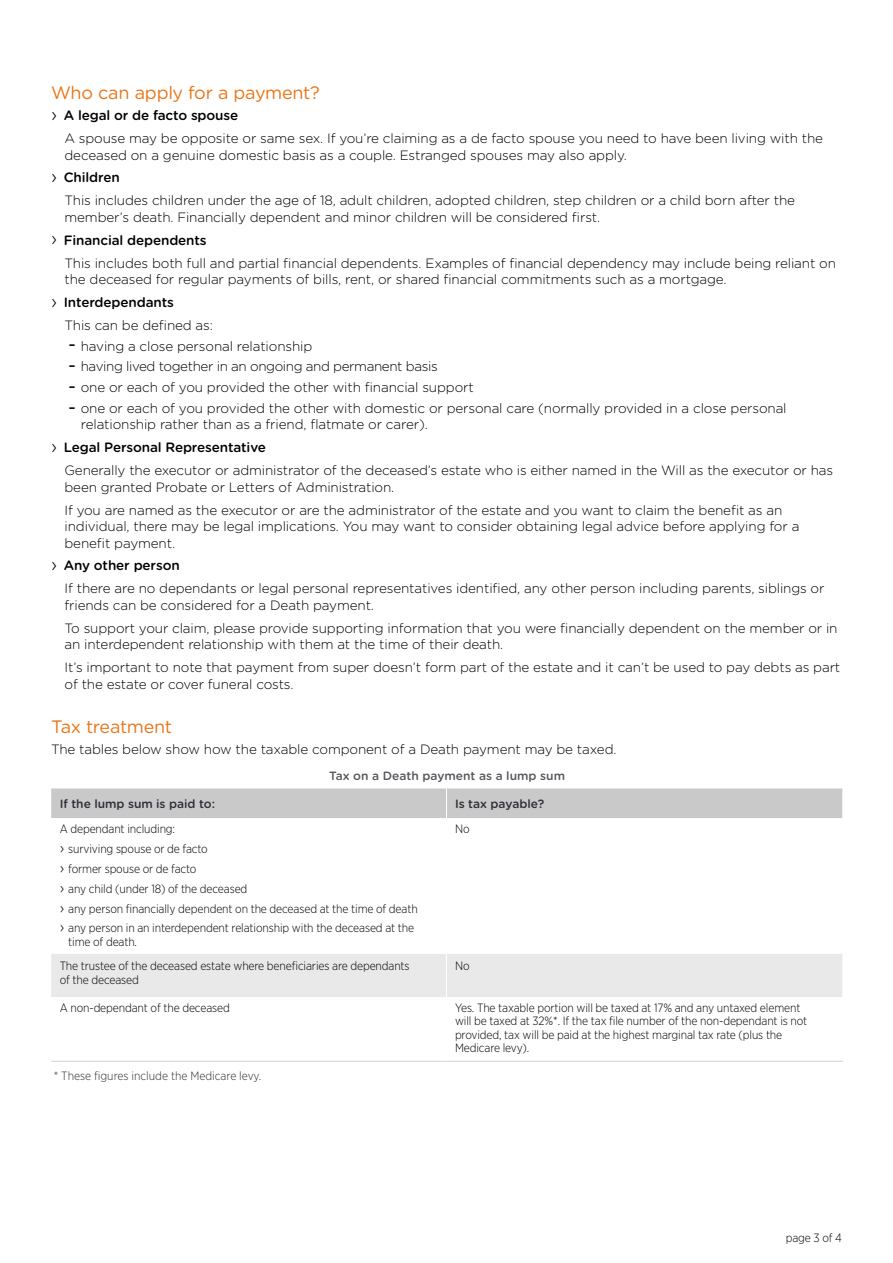
<style>
.page{position:relative;width:893px;height:1263px;background:#fff}
.page>*{position:absolute;margin:0;border:0;box-sizing:border-box;transform-origin:0 0}
.t1{font:18px "Gotham Rounded";letter-spacing:-.015em;color:#ea7517}
.t2{font:300 13.5px/23px "Gotham Rounded";letter-spacing:-.01em;color:#000}
.t3{font:300 13.5px "Gotham Rounded";letter-spacing:-.03em;color:#000}
.t4{font:500 13.5px "Gotham Rounded";letter-spacing:-.01em;color:#000}
.t5{font:300 12px/20px "Gotham Narrow";letter-spacing:-.01em;color:#000}
.t6{font:300 12px "Gotham Narrow";color:#2d2f35}
.t7{font:500 12px "Gotham Rounded";letter-spacing:-.005em;color:#2d2f35}
.t8{font:500 12px "Gotham Rounded";color:#54565b}
.s1{font-size:19.5px}
.s2{font-weight:500}
.s3{font-weight:300;font-size:19.5px}
.s4{font-weight:400;font-size:19.5px}
.s5{font-family:"Gotham Rounded";font-size:15px}
</style>
<div class="page">
<div style="left:51px;top:788px;width:791px;height:30px;background:#c9c9ca"></div>
<div style="left:51px;top:954px;width:791px;height:43px;background:#e9e9ea"></div>
<hr style="left:446px;top:954px;width:1px;height:43px;background:#fff">
<hr style="left:446px;top:788px;width:1px;height:30px;background:#fff">
<hr style="left:51px;top:1061px;width:395px;height:1px;background:#d2d3d0">
<hr style="left:446px;top:1061px;width:397px;height:1px;background:#d2d3d0">
<h1 class="t1" style="left:51px;top:81px;width:270px">Who can apply for a payment?</h1>
<p class="t2" style="left:65px;top:103px;width:760px;text-indent:-13px"><span class="s1">›</span> <span class="s2">A legal or de facto spouse<br></span>A spouse may be opposite or same sex. If you’re claiming as a de facto spouse you need to have been living with the</p>
<p class="t2" style="left:51px;top:143px;width:577px;text-indent:13px">deceased on a genuine domestic basis as a couple. Estranged spouses may also apply. <span class="s1">›</span> <span class="s2">Children</span></p>
<p class="t2" style="left:65px;top:192px;width:732px;line-height:16.5px">This includes children under the age of 18, adult children, adopted children, step children or a child born after the member’s death. Financially dependent and minor children will be considered first.</p>
<p class="t2" style="left:65px;top:228px;width:773px;text-indent:-13px"><span class="s1">›</span> <span class="s2">Financial dependents<br></span>This includes both full and partial financial dependents. Examples of financial dependency may include being reliant on</p>
<p class="t2" style="left:65px;top:267px;width:664px">the deceased for regular payments of bills, rent, or shared financial commitments such as a mortgage.</p>
<p class="t4" style="left:51px;top:293px;width:124px"><span class="s3">›</span> Interdependants</p>
<p class="t2" style="left:65px;top:313px;width:150px">This can be defined as:</p>
<p class="t2" style="left:68px;top:334px;width:246px"><span class="s4">-</span> having a close personal relationship</p>
<p class="t3" style="left:68px;top:358px;width:371px"><span class="s4">-</span> having lived together in an ongoing and permanent basis</p>
<p class="t2" style="left:68px;top:375px;width:407px"><span class="s4">-</span> one or each of you provided the other with financial support</p>
<p class="t2" style="left:81px;top:399px;width:707px;line-height:16.5px;text-indent:-13px"><span class="s4">-</span> one or each of you provided the other with domestic or personal care (normally provided in a close personal relationship rather than as a friend, flatmate or carer).</p>
<p class="t2" style="left:65px;top:435px;width:770px;text-indent:-13px"><span class="s1">›</span> <span class="s2">Legal Personal Representative<br></span>Generally the executor or administrator of the deceased’s estate who is either named in the Will as the executor or has</p>
<p class="t2" style="left:65px;top:475px;width:719px">been granted Probate or Letters of Administration.<br>If you are named as the executor or are the administrator of the estate and you want to claim the benefit as an</p>
<p class="t2" style="left:65px;top:517px;width:736px;line-height:16.5px">individual, there may be legal implications. You may want to consider obtaining legal advice before applying for a benefit payment.</p>
<p class="t2" style="left:65px;top:553px;width:761px;text-indent:-13px"><span class="s1">›</span> <span class="s2">Any other person<br></span>If there are no dependants or legal personal representatives identified, any other person including parents, siblings or</p>
<p class="t2" style="left:65px;top:593px;width:774px">friends can be considered for a Death payment.<br>To support your claim, please provide supporting information that you were financially dependent on the member or in</p>
<p class="t2" style="left:65px;top:632px;width:777px">an interdependent relationship with them at the time of their death.<br>It’s important to note that payment from super doesn’t form part of the estate and it can’t be used to pay debts as part</p>
<p class="t2" style="left:65px;top:672px;width:231px">of the estate or cover funeral costs.</p>
<h1 class="t1" style="left:51px;top:714px;width:123px">Tax treatment</h1>
<p class="t2" style="left:51px;top:737px;width:567px">The tables below show how the taxable component of a Death payment may be taxed.</p>
<p class="t8" style="left:329px;top:767px;width:237px">Tax on a Death payment as a lump sum</p>
<p class="t7" style="left:60px;top:795px;width:157px">If the lump sum is paid to:</p>
<p class="t7" style="left:455px;top:795px;width:91px">Is tax payable?</p>
<p class="t5" style="left:60px;top:818px;width:360px">A dependant including:<br><span class="s5">›</span> surviving spouse or de facto<br><span class="s5">›</span> former spouse or de facto<br><span class="s5">›</span> any child (under 18) of the deceased<br><span class="s5">›</span> any person financially dependent on the deceased at the time of death <span class="s5">›</span> any person in an interdependent relationship with the deceased at the</p>
<p class="t5" style="left:68px;top:931px;width:70px">time of death.</p>
<p class="t5" style="left:455px;top:818px;width:16px">No</p>
<p class="t5" style="left:60px;top:959px;width:351px;line-height:13.5px">The trustee of the deceased estate where beneficiaries are dependants of the deceased</p>
<p class="t5" style="left:455px;top:956px;width:16px">No</p>
<p class="t5" style="left:60px;top:997px;width:172px">A non-dependant of the deceased</p>
<p class="t5" style="left:455px;top:1000px;width:354px;line-height:13.5px">Yes. The taxable portion will be taxed at 17% and any untaxed element will be taxed at 32%*. If the tax file number of the non-dependant is not provided, tax will be paid at the highest marginal tax rate (plus the Medicare levy).</p>
<p class="t6" style="left:54px;top:1068px;width:209px">* These figures include the Medicare levy.</p>
<p class="t5" style="left:786px;top:1227px;width:58px">page 3 of 4</p>
</div>
